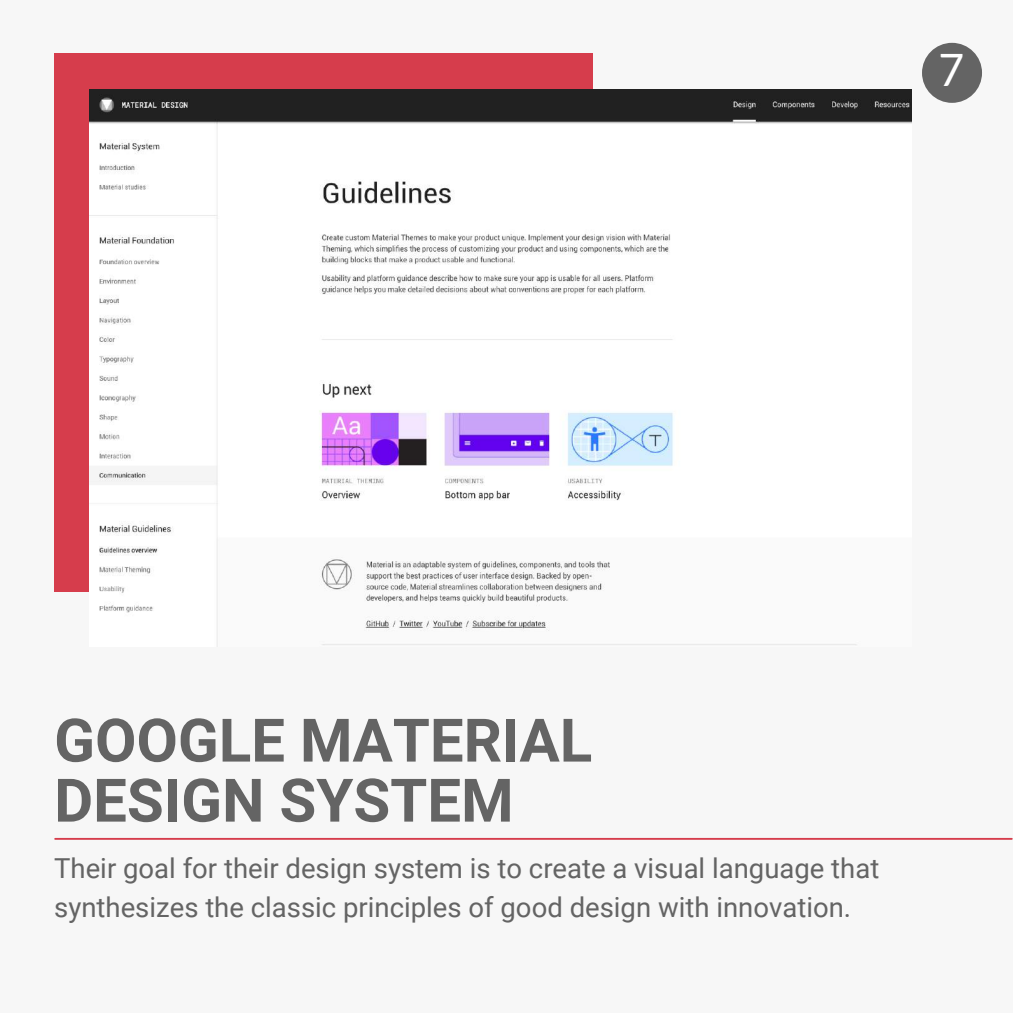
<style>
.page{position:relative;width:1013px;height:1013px;background:#fff}
.page>*{position:absolute;margin:0;border:0;box-sizing:border-box;transform-origin:0 0}
.t1{font:700 60px/60px "Roboto";color:#646464}
.t2{font:44.62px "Lato";color:#fff}
.t3{font:27.5px/38.5px "Roboto";color:#646464}
</style>
<div class="page">
<div style="left:0;top:0;width:1012px;height:1012px;background:#f7f7f7"></div>
<div style="left:54px;top:53px;width:538px;height:538px;background:#d63d4c"></div>
<img style="left:89px;top:90px;width:822px;height:555px">
<hr style="left:55px;top:838px;width:956px;height:1px;background:#d63d4c">
<div style="left:922px;top:43px;width:60px;height:60px;background:#646464;border-radius:50%"></div>
<h2 class="t2" style="left:938px;top:42px;width:27px">7</h2>
<h1 class="t1" style="left:54px;top:711px;width:539px">GOOGLE MATERIAL<br>DESIGN SYSTEM</h1>
<p class="t3" style="left:54px;top:849px;width:826px">Their goal for their design system is to create a visual language that synthesizes the classic principles of good design with innovation.</p>
</div>
